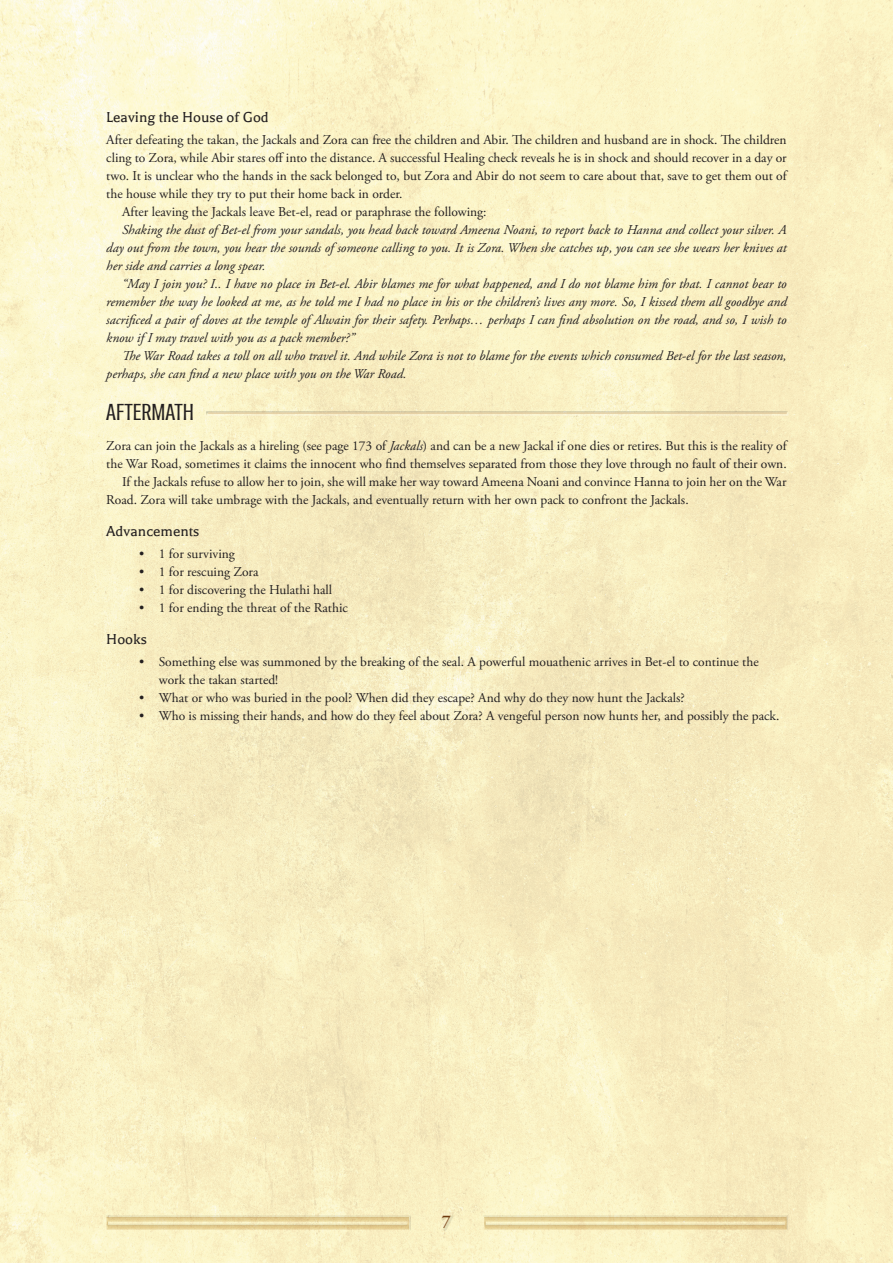
<style>
.page{position:relative;width:893px;height:1263px;background:#fff}
.page>*{position:absolute;margin:0;border:0;box-sizing:border-box;transform-origin:0 0}
.pdq-b-head{font:24px "Crushed";color:#231f20}
.t1{font:600 18px "Adobe Garamond Pro";color:#753d10}
.pdq-c-head{font:16.5px "Balthazar";color:#231f20}
.pdq-para1{font:13.5px/18px "Adobe Garamond Pro";color:#231f20}
.pdq-body-text{font:italic 13.5px/18px "Adobe Garamond Pro";color:#231f20;text-align:justify}
.pdq-body-text-2{font:13.5px/18px "Adobe Garamond Pro";color:#231f20}
.s1{font-style:italic}
</style>
<div class="page">
<img style="left:0;top:0;width:893px;height:1263px">
<div style="left:105px;top:1215px;width:305px;height:16px;background:#231f20;opacity:.64"></div>
<div style="left:482px;top:1215px;width:306px;height:16px;background:#231f20;opacity:.64"></div>
<div style="left:440px;top:1213px;width:13px;height:16px;background:#f5e9c3"></div>
<div style="left:440px;top:1214px;width:14px;height:17px;background:#231f20;opacity:.71"></div>
<hr style="left:207px;top:412px;width:582px;height:4px;background:#faf1ce">
<hr style="left:206px;top:411px;width:582px;height:4px;background:#231f20;opacity:.55">
<hr style="left:208px;top:412px;width:579px;height:2px;background:#e1c89c">
<p class="pdq-c-head" style="left:106px;top:108px;width:164px">Leaving the House of God</p>
<p class="pdq-para1" style="left:106px;top:131px;width:682px;text-align:justify">After defeating the takan, the Jackals and Zora can free the children and Abir. The children and husband are in shock. The children cling to Zora, while Abir stares off into the distance. A successful Healing check reveals he is in shock and should recover in a day or two. It is unclear who the hands in the sack belonged to, but Zora and Abir do not seem to care about that, save to get them out of the house while they try to put their home back in order.</p>
<p class="pdq-body-text-2" style="left:122px;top:203px;width:366px">After leaving the Jackals leave Bet-el, read or paraphrase the following:</p>
<p class="pdq-body-text" style="left:106px;top:221px;width:682px;text-indent:16px">Shaking the dust of Bet-el from your sandals, you head back toward Ameena Noani, to report back to Hanna and collect your silver. A day out from the town, you hear the sounds of someone calling to you. It is Zora. When she catches up, you can see she wears her knives at her side and carries a long spear.</p>
<p class="pdq-body-text" style="left:106px;top:275px;width:682px;text-indent:16px">“May I join you? I.. I have no place in Bet-el. Abir blames me for what happened, and I do not blame him for that. I cannot bear to remember the way he looked at me, as he told me I had no place in his or the children’s lives any more. So, I kissed them all goodbye and sacrificed a pair of doves at the temple of Alwain for their safety. Perhaps… perhaps I can find absolution on the road, and so, I wish to know if I may travel with you as a pack member?”</p>
<p class="pdq-body-text" style="left:106px;top:347px;width:682px;text-indent:16px">The War Road takes a toll on all who travel it. And while Zora is not to blame for the events which consumed Bet-el for the last season, perhaps, she can find a new place with you on the War Road.</p>
<p class="pdq-b-head" style="left:106px;top:399px;width:89px">AFTERMATH</p>
<p class="pdq-para1" style="left:106px;top:437px;width:682px">Zora can join the Jackals as a hireling (see page 173 of <span class="s1">Jackals</span>) and can be a new Jackal if one dies or retires. But this is the reality of the War Road, sometimes it claims the innocent who find themselves separated from those they love through no fault of their own.</p>
<p class="pdq-body-text-2" style="left:106px;top:473px;width:682px;text-indent:16px">If the Jackals refuse to allow her to join, she will make her way toward Ameena Noani and convince Hanna to join her on the War<br>Road. Zora will take umbrage with the Jackals, and eventually return with her own pack to confront the Jackals.</p>
<p class="pdq-c-head" style="left:106px;top:522px;width:95px">Advancements</p>
<p class="pdq-para1" style="left:139px;top:545px;width:97px">• 1 for surviving</p>
<p class="pdq-para1" style="left:139px;top:563px;width:121px">• 1 for rescuing Zora</p>
<p class="pdq-para1" style="left:139px;top:581px;width:194px">• 1 for discovering the Hulathi hall</p>
<p class="pdq-para1" style="left:139px;top:599px;width:210px">• 1 for ending the threat of the Rathic</p>
<p class="pdq-c-head" style="left:106px;top:630px;width:42px">Hooks</p>
<p class="pdq-para1" style="left:159px;top:653px;width:601px;text-indent:-20px">• Something else was summoned by the breaking of the seal. A powerful mouathenic arrives in Bet-el to continue the work the takan started!</p>
<p class="pdq-para1" style="left:139px;top:689px;width:547px">• What or who was buried in the pool? When did they escape? And why do they now hunt the Jackals?</p>
<p class="pdq-para1" style="left:139px;top:707px;width:642px">• Who is missing their hands, and how do they feel about Zora? A vengeful person now hunts her, and possibly the pack.</p>
<h2 class="t1" style="left:442px;top:1211px;width:11px">7</h2>
</div>
